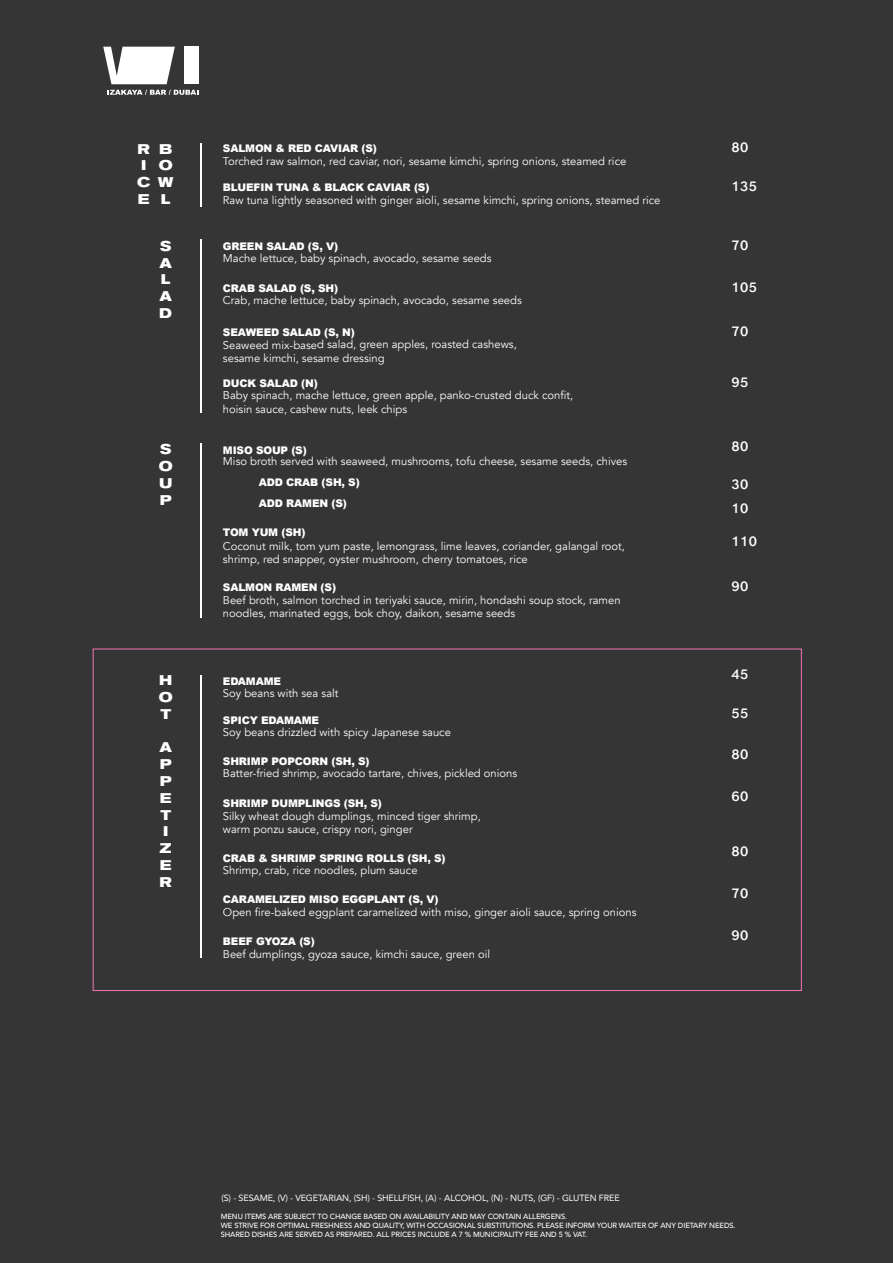
<style>
.page{position:relative;width:893px;height:1263px;background:#363536}
.page>*{position:absolute;margin:0;border:0;box-sizing:border-box;transform-origin:0 0}
.t1{font:18.3px/38.1px "Arial Hebrew";letter-spacing:-.015em;color:#fff}
.t2{font:700 expanded 13.95px/16.8px "Akzidenz Grotesk Pro";color:#fff;text-align:justify}
.t3{font:11.25px/13.5px "Avenir";color:#fff}
.t4{font:900 10.5px/20.9px "Arial";letter-spacing:-.015em;color:#fff}
.t5{font:9px "Avenir";letter-spacing:-.015em;color:#fff}
.t6{font:500 7.5px/9px "Avenir";letter-spacing:-.015em;color:#fff}
</style>
<div class="page">
<hr style="left:201px;top:444px;width:1px;height:174px;background:#fff">
<hr style="left:201px;top:143px;width:1px;height:63px;background:#fff">
<hr style="left:201px;top:239px;width:1px;height:173px;background:#fff">
<hr style="left:201px;top:675px;width:1px;height:283px;background:#fff">
<svg style="left:103px;top:47px;width:72px;height:37px"></svg>
<div style="left:184px;top:47px;width:14px;height:37px;background:#fff"></div>
<svg style="left:107px;top:90px;width:91px;height:5px"></svg>
<p class="t2" style="left:137px;top:140px;width:15px;text-align:left">R<br>I<br>C<br>E</p>
<p class="t2" style="left:158px;top:140px;width:17px">B O W L</p>
<p class="t2" style="left:159px;top:237px;width:14px">S A L A D</p>
<p class="t2" style="left:159px;top:441px;width:15px">S O U P</p>
<p class="t2" style="left:159px;top:672px;width:15px">H O T</p>
<p class="t2" style="left:159px;top:739px;width:14px;text-align:left">A<br>P<br>P<br>E<br>T<br>I<br>Z<br>E<br>R</p>
<p class="t4" style="left:223px;top:138px;width:156px">SALMON &amp; RED CAVIAR (S)</p>
<h1 class="t1" style="left:731px;top:128px;width:19px">80</h1>
<p class="t3" style="left:223px;top:154px;width:405px">Torched raw salmon, red caviar, nori, sesame kimchi, spring onions, steamed rice</p>
<p class="t4" style="left:223px;top:177px;width:208px">BLUEFIN TUNA &amp; BLACK CAVIAR (S)</p>
<h1 class="t1" style="left:731px;top:167px;width:28px">135</h1>
<p class="t3" style="left:223px;top:193px;width:439px">Raw tuna lightly seasoned with ginger aioli, sesame kimchi, spring onions, steamed rice</p>
<p class="t4" style="left:223px;top:235px;width:117px">GREEN SALAD (S, V)</p>
<h1 class="t1" style="left:731px;top:226px;width:19px">70</h1>
<p class="t3" style="left:223px;top:252px;width:270px">Mache lettuce, baby spinach, avocado, sesame seeds</p>
<p class="t4" style="left:223px;top:277px;width:117px">CRAB SALAD (S, SH)</p>
<h1 class="t1" style="left:731px;top:268px;width:28px">105</h1>
<p class="t3" style="left:223px;top:294px;width:300px">Crab, mache lettuce, baby spinach, avocado, sesame seeds</p>
<p class="t4" style="left:223px;top:321px;width:133px">SEAWEED SALAD (S, N)</p>
<h1 class="t1" style="left:731px;top:312px;width:19px">70</h1>
<p class="t3" style="left:223px;top:338px;width:295px">Seaweed mix-based salad, green apples, roasted cashews, sesame kimchi, sesame dressing</p>
<p class="t4" style="left:223px;top:372px;width:96px">DUCK SALAD (N)</p>
<p class="t3" style="left:223px;top:389px;width:352px">Baby spinach, mache lettuce, green apple, panko-crusted duck confit, hoisin sauce, cashew nuts, leek chips</p>
<p class="t4" style="left:223px;top:439px;width:85px">MISO SOUP (S)</p>
<p class="t3" style="left:223px;top:455px;width:406px">Miso broth served with seaweed, mushrooms, tofu cheese, sesame seeds, chives</p>
<p class="t4" style="left:259px;top:472px;width:102px">ADD CRAB (SH, S)<br>ADD RAMEN (S)</p>
<p class="t4" style="left:223px;top:521px;width:84px">TOM YUM (SH)</p>
<p class="t3" style="left:223px;top:539px;width:404px">Coconut milk, tom yum paste, lemongrass, lime leaves, coriander, galangal root, shrimp, red snapper, oyster mushroom, cherry tomatoes, rice</p>
<h1 class="t1" style="left:731px;top:363px;width:19px">95</h1>
<h1 class="t1" style="left:731px;top:427px;width:19px">80<br>30</h1>
<h1 class="t1" style="left:731px;top:491px;width:28px;line-height:33.5px">10<br>110</h1>
<p class="t4" style="left:223px;top:576px;width:115px">SALMON RAMEN (S)</p>
<h1 class="t1" style="left:731px;top:567px;width:19px">90</h1>
<p class="t3" style="left:223px;top:593px;width:399px">Beef broth, salmon torched in teriyaki sauce, mirin, hondashi soup stock, ramen noodles, marinated eggs, bok choy, daikon, sesame seeds</p>
<p class="t4" style="left:223px;top:670px;width:60px">EDAMAME</p>
<p class="t3" style="left:223px;top:687px;width:117px">Soy beans with sea salt</p>
<p class="t4" style="left:223px;top:709px;width:98px">SPICY EDAMAME</p>
<p class="t3" style="left:223px;top:726px;width:229px">Soy beans drizzled with spicy Japanese sauce</p>
<p class="t4" style="left:223px;top:750px;width:148px">SHRIMP POPCORN (SH, S)</p>
<p class="t3" style="left:223px;top:767px;width:296px">Batter-fried shrimp, avocado tartare, chives, pickled onions</p>
<p class="t4" style="left:223px;top:792px;width:161px">SHRIMP DUMPLINGS (SH, S)</p>
<p class="t3" style="left:223px;top:809px;width:259px">Silky wheat dough dumplings, minced tiger shrimp, warm ponzu sauce, crispy nori, ginger</p>
<p class="t4" style="left:223px;top:847px;width:224px">CRAB &amp; SHRIMP SPRING ROLLS (SH, S)</p>
<p class="t3" style="left:223px;top:864px;width:196px">Shrimp, crab, rice noodles, plum sauce</p>
<p class="t4" style="left:223px;top:889px;width:217px">CARAMELIZED MISO EGGPLANT (S, V)</p>
<p class="t3" style="left:223px;top:905px;width:415px">Open fire-baked eggplant caramelized with miso, ginger aioli sauce, spring onions</p>
<p class="t4" style="left:223px;top:931px;width:93px">BEEF GYOZA (S)</p>
<p class="t3" style="left:223px;top:947px;width:269px">Beef dumplings, gyoza sauce, kimchi sauce, green oil</p>
<h1 class="t1" style="left:731px;top:655px;width:19px">45</h1>
<h1 class="t1" style="left:731px;top:694px;width:19px">55</h1>
<h1 class="t1" style="left:731px;top:735px;width:19px">80</h1>
<h1 class="t1" style="left:731px;top:777px;width:19px">60</h1>
<h1 class="t1" style="left:731px;top:832px;width:19px">80</h1>
<h1 class="t1" style="left:731px;top:874px;width:19px">70</h1>
<h1 class="t1" style="left:731px;top:916px;width:19px">90</h1>
<p class="t5" style="left:221px;top:1191px;width:400px">(S) - SESAME, (V) - VEGETARIAN, (SH) - SHELLFISH, (A) - ALCOHOL, (N) - NUTS, (GF) - GLUTEN FREE</p>
<p class="t6" style="left:221px;top:1212px;width:516px">MENU ITEMS ARE SUBJECT TO CHANGE BASED ON AVAILABILITY AND MAY CONTAIN ALLERGENS.<br>WE STRIVE FOR OPTIMAL FRESHNESS AND QUALITY, WITH OCCASIONAL SUBSTITUTIONS. PLEASE INFORM YOUR WAITER OF ANY DIETARY NEEDS.<br>SHARED DISHES ARE SERVED AS PREPARED. ALL PRICES INCLUDE A 7 % MUNICIPALITY FEE AND 5 % VAT.</p>
</div>
